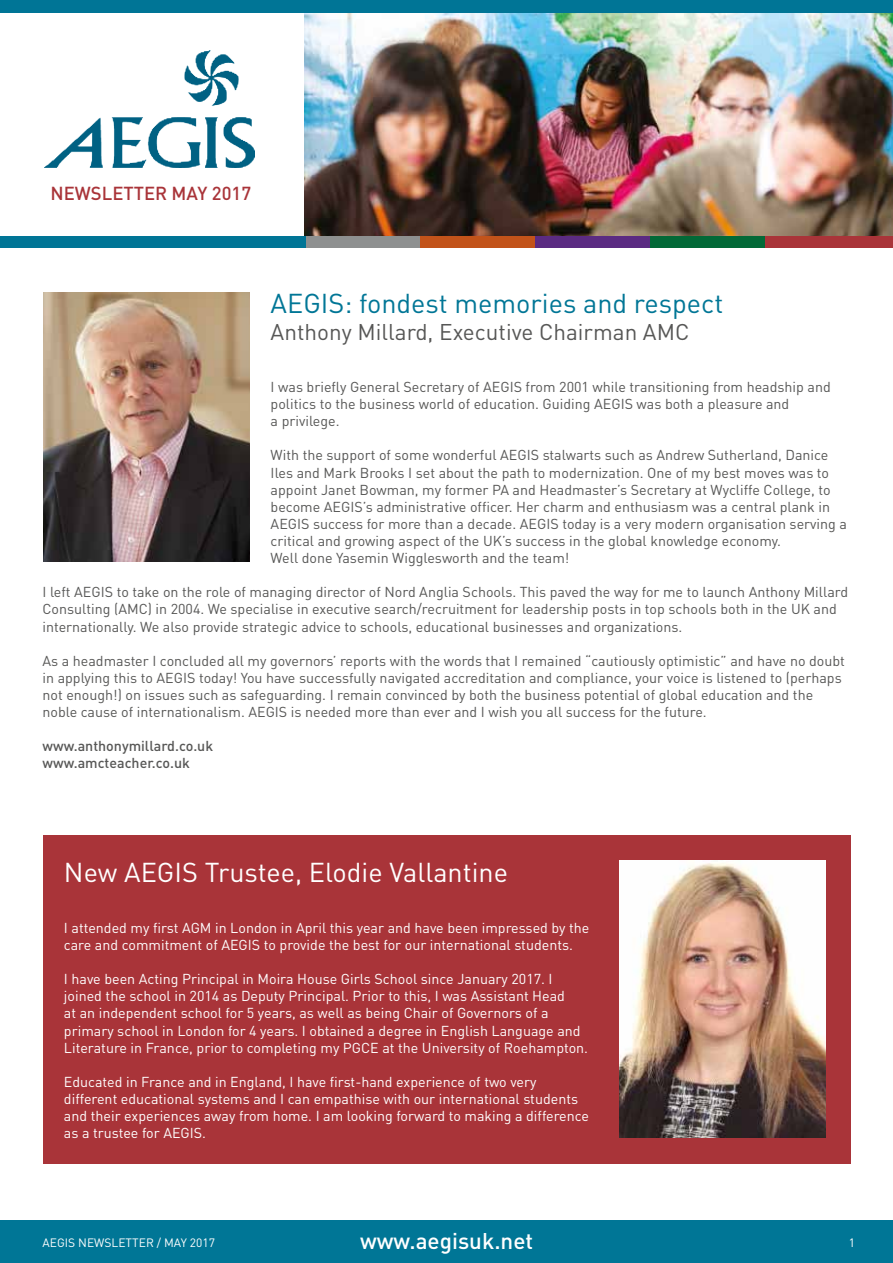
<style>
.page{position:relative;width:893px;height:1263px;background:#fff}
.page>*{position:absolute;margin:0;border:0;box-sizing:border-box;transform-origin:0 0}
.t1{font:27px "DIN Pro";color:#fff}
.t2{font:27px "DIN Pro";color:#007696}
.t3{font:22.5px "DIN Pro";color:#575756}
.t4{font:500 22.5px "DIN Pro";color:#fff}
.t5{font:500 18.6px "DIN Pro";color:#a93439}
.t6{font:14.25px/17.1px "DIN Pro";color:#575756}
.t7{font:14.25px/17.1px "DIN Pro";color:#fff}
.t8{font:500 14.25px/17.1px "DIN Pro";color:#575756}
.t9{font:12px "DIN Pro";color:#fff}
</style>
<div class="page">
<div style="left:0;top:1220px;width:893px;height:43px;background:#007696"></div>
<img style="left:305px;top:12px;width:588px;height:224px">
<div style="left:420px;top:236px;width:115px;height:12px;background:#c2531a"></div>
<div style="left:305px;top:236px;width:115px;height:12px;background:#8e9090"></div>
<div style="left:0;top:236px;width:306px;height:12px;background:#007596"></div>
<div style="left:0;top:0;width:893px;height:12px;background:#007596"></div>
<div style="left:535px;top:236px;width:115px;height:12px;background:#5b2b82"></div>
<div style="left:650px;top:236px;width:116px;height:12px;background:#026937"></div>
<div style="left:766px;top:236px;width:127px;height:12px;background:#a93439"></div>
<img style="left:45px;top:51px;width:209px;height:116px">
<div style="left:43px;top:835px;width:808px;height:329px;background:#a93439"></div>
<img style="left:44px;top:292px;width:205px;height:269px">
<img style="left:620px;top:860px;width:205px;height:277px">
<h3 class="t5" style="left:50px;top:181px;width:202px">NEWSLETTER MAY 2017</h3>
<h1 class="t2" style="left:271px;top:285px;width:454px">AEGIS: fondest memories and respect</h1>
<h2 class="t3" style="left:271px;top:316px;width:420px">Anthony Millard, Executive Chairman AMC</h2>
<p class="t6" style="left:271px;top:378px;width:562px">I was briefly General Secretary of AEGIS from 2001 while transitioning from headship and politics to the business world of education. Guiding AEGIS was both a pleasure and<br>a privilege.</p>
<p class="t6" style="left:271px;top:446px;width:578px">With the support of some wonderful AEGIS stalwarts such as Andrew Sutherland, Danice Iles and Mark Brooks I set about the path to modernization. One of my best moves was to appoint Janet Bowman, my former PA and Headmaster’s Secretary at Wycliffe College, to become AEGIS’s administrative officer. Her charm and enthusiasm was a central plank in AEGIS success for more than a decade. AEGIS today is a very modern organisation serving a critical and growing aspect of the UK’s success in the global knowledge economy.<br>Well done Yasemin Wigglesworth and the team!</p>
<p class="t6" style="left:43px;top:583px;width:807px">I left AEGIS to take on the role of managing director of Nord Anglia Schools. This paved the way for me to launch Anthony Millard<br>Consulting (AMC) in 2004. We specialise in executive search/recruitment for leadership posts in top schools both in the UK and internationally. We also provide strategic advice to schools, educational businesses and organizations.</p>
<p class="t6" style="left:43px;top:651px;width:804px">As a headmaster I concluded all my governors’ reports with the words that I remained “cautiously optimistic” and have no doubt in applying this to AEGIS today! You have successfully navigated accreditation and compliance, your voice is listened to (perhaps not enough!) on issues such as safeguarding. I remain convinced by both the business potential of global education and the noble cause of internationalism. AEGIS is needed more than ever and I wish you all success for the future.</p>
<p class="t8" style="left:43px;top:737px;width:172px">www.anthonymillard.co.uk www.amcteacher.co.uk</p>
<h1 class="t1" style="left:64px;top:854px;width:446px">New AEGIS Trustee, Elodie Vallantine</h1>
<p class="t7" style="left:64px;top:919px;width:527px">I attended my first AGM in London in April this year and have been impressed by the care and commitment of AEGIS to provide the best for our international students.</p>
<p class="t7" style="left:64px;top:970px;width:526px">I have been Acting Principal in Moira House Girls School since January 2017. I joined the school in 2014 as Deputy Principal. Prior to this, I was Assistant Head<br>at an independent school for 5 years, as well as being Chair of Governors of a primary school in London for 4 years. I obtained a degree in English Language and Literature in France, prior to completing my PGCE at the University of Roehampton.</p>
<p class="t7" style="left:64px;top:1072px;width:527px">Educated in France and in England, I have first-hand experience of two very different educational systems and I can empathise with our international students and their experiences away from home. I am looking forward to making a difference as a trustee for AEGIS.</p>
<p class="t9" style="left:43px;top:1234px;width:174px">AEGIS NEWSLETTER / MAY 2017</p>
<h2 class="t4" style="left:360px;top:1226px;width:175px">www.aegisuk.net</h2>
<p class="t9" style="left:849px;top:1234px;width:8px">1</p>
</div>
